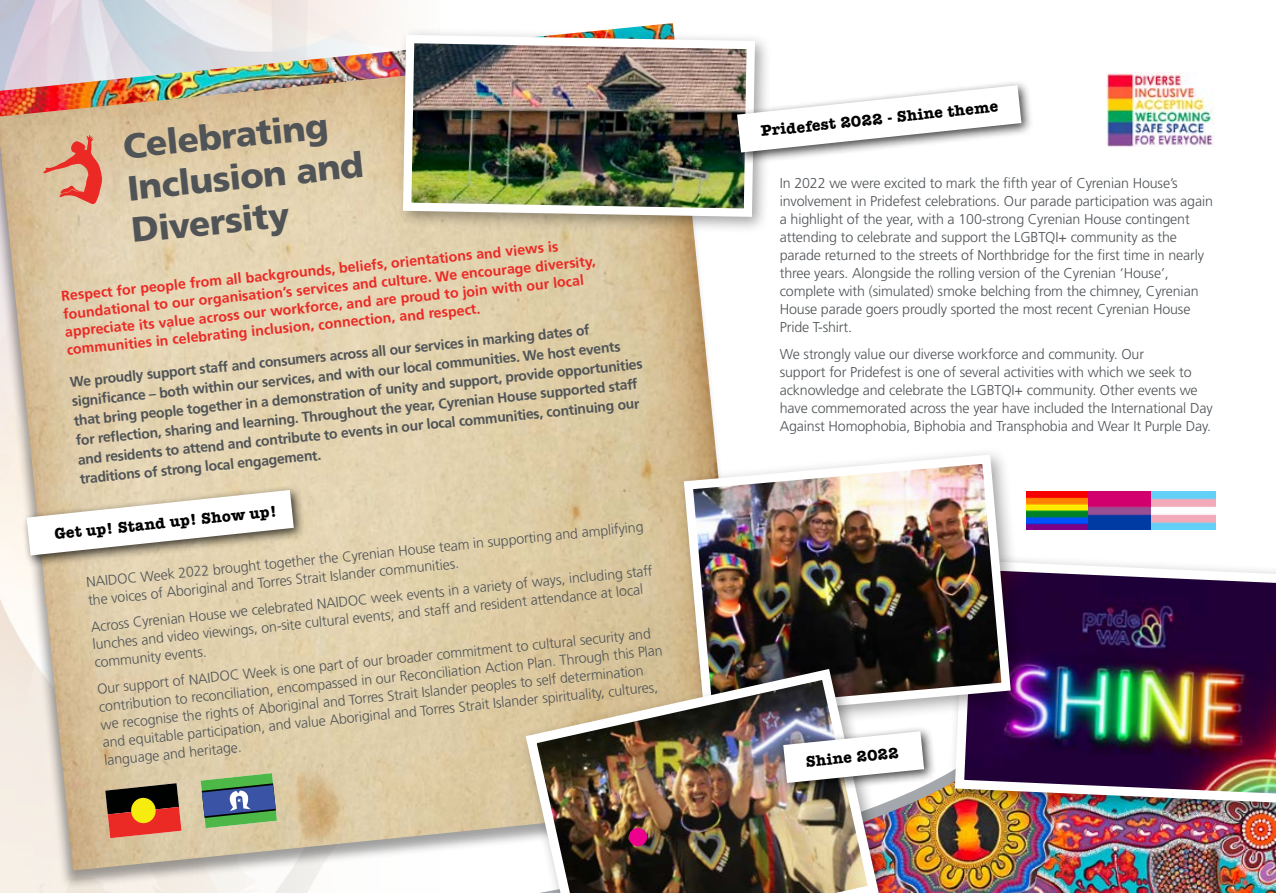
<style>
.page{position:relative;width:1276px;height:893px;background:#fff}
.page>*{position:absolute;margin:0;border:0;box-sizing:border-box;transform-origin:0 0}
.t1{font:900 35.1px/42px "Frutiger LT Std";color:#505457}
.t2{font:700 15.75px "American Typewriter";color:#000}
.t3{font:300 14.25px/18px "Frutiger LT Std";letter-spacing:-.01em;color:#505457}
.t4{font:700 14.25px/19.4px "Frutiger LT Std";color:#505457}
.t5{font:700 14.25px/18px "Frutiger LT Std";color:#eb2a26}
</style>
<div class="page">
<img style="left:895px;top:774px;width:381px;height:119px">
<img style="left:0;top:0;width:392px;height:893px">
<div style="left:947px;top:553px;width:329px;height:269px;background:#000;opacity:.36"></div>
<img style="left:950px;top:556px;width:326px;height:253px">
<img style="left:1106px;top:72px;width:108px;height:74px">
<img style="left:1028px;top:492px;width:187px;height:38px">
<img style="left:0;top:116px;width:716px;height:754px">
<img style="left:0;top:23px;width:674px;height:93px">
<div style="left:676px;top:446px;width:352px;height:290px;background:#000;opacity:.36"></div>
<img style="left:679px;top:450px;width:336px;height:272px">
<svg style="left:105px;top:783px;width:76px;height:55px;background:#974f2d"></svg>
<svg style="left:201px;top:773px;width:76px;height:55px;background:#64907f"></svg>
<div style="left:396px;top:27px;width:376px;height:207px;background:#000;opacity:.36"></div>
<img style="left:399px;top:31px;width:360px;height:190px">
<div style="left:519px;top:662px;width:376px;height:231px;background:#000;opacity:.36"></div>
<img style="left:520px;top:663px;width:364px;height:230px">
<svg style="left:43px;top:135px;width:59px;height:70px;background:#df9277"></svg>
<div style="left:778px;top:725px;width:158px;height:71px;background:#000;opacity:.75"></div>
<svg style="left:783px;top:731px;width:141px;height:52px"></svg>
<div style="left:21px;top:484px;width:285px;height:85px;background:#000;opacity:.75"></div>
<svg style="left:27px;top:490px;width:267px;height:65px"></svg>
<div style="left:732px;top:80px;width:302px;height:86px;background:#000;opacity:.75"></div>
<svg style="left:737px;top:85px;width:284px;height:68px"></svg>
<div style="left:629px;top:828px;width:18px;height:18px;background:#ec008c;border-radius:50%"></div>
<h1 class="t1" style="left:121px;top:126px;width:239px;rotate:-6deg">Celebrating<br>Inclusion and<br>Diversity</h1>
<p class="t5" style="left:60px;top:288px;width:536px;rotate:-6deg">Respect for people from all backgrounds, beliefs, orientations and views is foundational to our organisation’s services and culture. We encourage diversity, appreciate its value across our workforce, and are proud to join with our local communities in celebrating inclusion, connection, and respect.</p>
<p class="t4" style="left:69px;top:374px;width:573px;rotate:-6deg">We proudly support staff and consumers across all our services in marking dates of<br>signifi cance – both within our services, and with our local communities. We host events that bring people together in a demonstration of unity and support, provide opportunities for refl ection, sharing and learning. Throughout the year, Cyrenian House supported staff and residents to attend and contribute to events in our local communities, continuing our traditions of strong local engagement.</p>
<p class="t3" style="left:86px;top:575px;width:561px;line-height:17.5px;rotate:-6deg">NAIDOC Week 2022 brought together the Cyrenian House team in supporting and amplifying the voices of Aboriginal and Torres Strait Islander communities.</p>
<p class="t2" style="left:53px;top:520px;width:225px;rotate:-6deg">Get up! Stand up! Show up!</p>
<p class="t3" style="left:90px;top:619px;width:566px;line-height:17.5px;rotate:-6deg">Across Cyrenian House we celebrated NAIDOC week events in a variety of ways, including staff lunches and video viewings, on-site cultural events, and staff and resident attendance at local community events.</p>
<p class="t3" style="left:96px;top:682px;width:568px;rotate:-6deg">Our support of NAIDOC Week is one part of our broader commitment to cultural security and contribution to reconciliation, encompassed in our Reconciliation Action Plan. Through this Plan we recognise the rights of Aboriginal and Torres Strait Islander peoples to self determination and equitable participation, and value Aboriginal and Torres Strait Islander spirituality, cultures, language and heritage.</p>
<p class="t2" style="left:759px;top:118px;width:240px;rotate:-6deg">Pridefest 2022 - Shine theme</p>
<p class="t3" style="left:780px;top:175px;width:435px">In 2022 we were excited to mark the fifth year of Cyrenian House’s involvement in Pridefest celebrations. Our parade participation was again a highlight of the year, with a 100-strong Cyrenian House contingent attending to celebrate and support the LGBTQI+ community as the parade returned to the streets of Northbridge for the first time in nearly three years. Alongside the rolling version of the Cyrenian ‘House’, complete with (simulated) smoke belching from the chimney, Cyrenian House parade goers proudly sported the most recent Cyrenian House Pride T-shirt.</p>
<p class="t3" style="left:780px;top:345px;width:434px">We strongly value our diverse workforce and community. Our<br>support for Pridefest is one of several activities with which we seek to acknowledge and celebrate the LGBTQI+ community. Other events we have commemorated across the year have included the International Day Against Homophobia, Biphobia and Transphobia and Wear It Purple Day.</p>
<p class="t2" style="left:804px;top:748px;width:95px;rotate:-6deg">Shine 2022</p>
</div>
